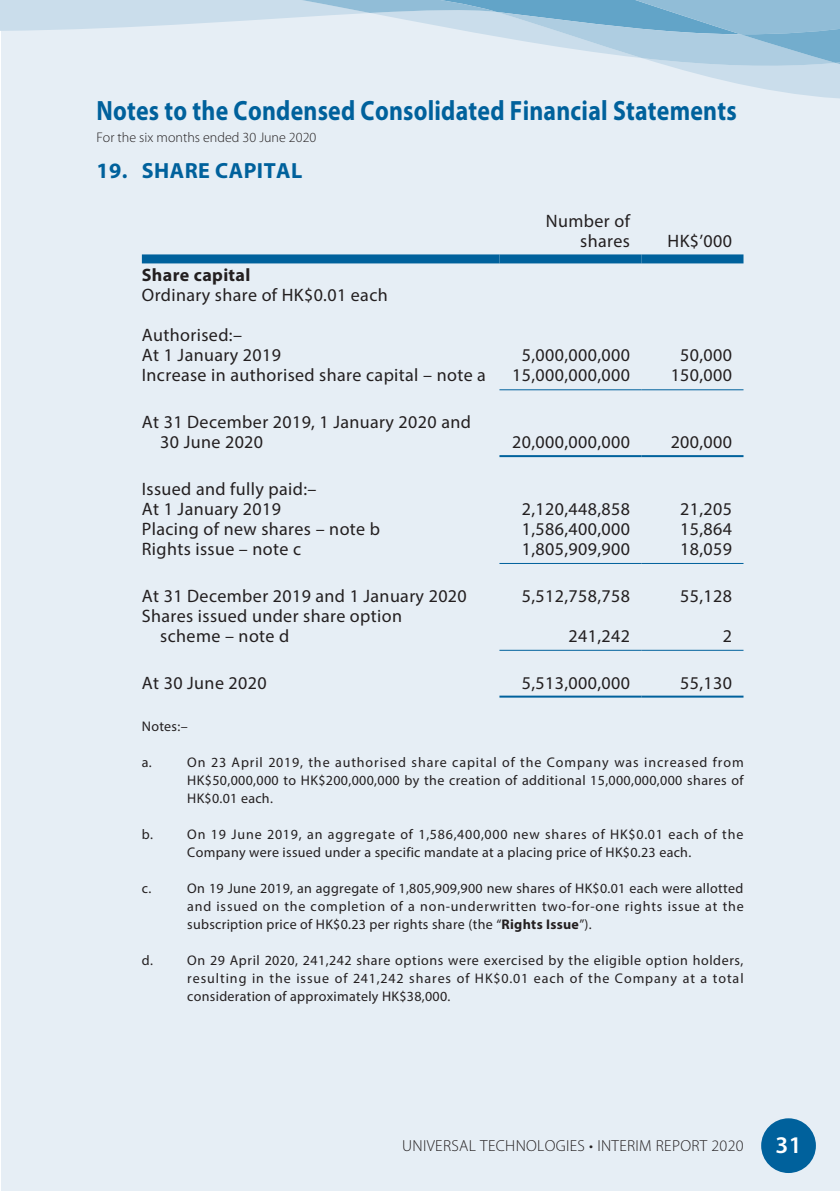
<style>
.page{position:relative;width:840px;height:1191px;background:#fff}
.page>*{position:absolute;margin:0;border:0;box-sizing:border-box;transform-origin:0 0}
.t1{font:700 28px "Myriad Pro";letter-spacing:.01em;color:#00619c;scale:.85 1}
.t2{font:600 24px "Myriad Pro";color:#fff}
.t3{font:700 22px "Myriad Pro";letter-spacing:.02em;color:#00619c}
.t4{font:18px/20px "Myriad Pro";letter-spacing:.02em;color:#231f20}
.t5{font:700 18px "Myriad Pro";letter-spacing:.02em;color:#231f20}
.t6{font:300 16px "Myriad Pro";letter-spacing:.02em;color:#231f20}
.t7{font:14px/18px "Myriad Pro";letter-spacing:.02em;color:#231f20;text-align:justify}
.t8{font:300 14px "Myriad Pro";color:#231f20}
.s1{font-weight:700}
</style>
<div class="page">
<div style="left:1px;top:0;width:838px;height:1191px;background:#e6eef5"></div>
<div style="left:760px;top:1118px;width:55px;height:55px;background:#00619c;border-radius:50%"></div>
<svg style="left:0;top:0;width:839px;height:98px"></svg>
<div style="left:142px;top:254px;width:357px;height:9px;background:#00619c"></div>
<div style="left:499px;top:254px;width:142px;height:9px;background:#00619c"></div>
<div style="left:641px;top:254px;width:102px;height:9px;background:#00619c"></div>
<hr style="left:499px;top:389px;width:142px;height:1px;background:#00619c">
<hr style="left:641px;top:389px;width:102px;height:1px;background:#00619c">
<hr style="left:499px;top:455px;width:142px;height:2px;background:#00619c">
<hr style="left:641px;top:455px;width:102px;height:2px;background:#00619c">
<hr style="left:499px;top:563px;width:142px;height:1px;background:#00619c">
<hr style="left:641px;top:563px;width:102px;height:1px;background:#00619c">
<hr style="left:499px;top:650px;width:142px;height:1px;background:#00619c">
<hr style="left:641px;top:650px;width:102px;height:1px;background:#00619c">
<hr style="left:499px;top:695px;width:142px;height:2px;background:#00619c">
<hr style="left:641px;top:695px;width:102px;height:2px;background:#00619c">
<h1 class="t1" style="left:96px;top:92px;width:754px">Notes to the Condensed Consolidated Financial Statements</h1>
<p class="t8" style="left:96px;top:129px;width:221px">For the six months ended 30 June 2020</p>
<h3 class="t3" style="left:96px;top:157px;width:207px">19. SHARE CAPITAL</h3>
<p class="t5" style="left:142px;top:263px;width:110px">Share capital</p>
<p class="t4" style="left:142px;top:285px;width:247px">Ordinary share of HK$0.01 each</p>
<p class="t4" style="left:142px;top:325px;width:140px">Authorised:–<br>At 1 January 2019</p>
<p class="t4" style="left:545px;top:211px;width:85px;text-align:right">Number of shares</p>
<p class="t4" style="left:667px;top:231px;width:66px">HK$’000</p>
<p class="t4" style="left:521px;top:345px;width:110px">5,000,000,000</p>
<p class="t4" style="left:680px;top:345px;width:53px">50,000</p>
<p class="t4" style="left:142px;top:365px;width:345px">Increase in authorised share capital – note a</p>
<p class="t4" style="left:512px;top:365px;width:119px">15,000,000,000</p>
<p class="t4" style="left:670px;top:365px;width:63px">150,000</p>
<p class="t4" style="left:160px;top:412px;width:312px;text-indent:-18px">At 31 December 2019, 1 January 2020 and<br>30 June 2020</p>
<p class="t4" style="left:512px;top:432px;width:119px">20,000,000,000</p>
<p class="t4" style="left:670px;top:432px;width:63px">200,000</p>
<p class="t4" style="left:142px;top:478px;width:176px">Issued and fully paid:–<br>At 1 January 2019</p>
<p class="t4" style="left:521px;top:498px;width:110px">2,120,448,858</p>
<p class="t4" style="left:680px;top:498px;width:53px">21,205</p>
<p class="t4" style="left:142px;top:518px;width:239px">Placing of new shares – note b</p>
<p class="t4" style="left:521px;top:518px;width:110px">1,586,400,000</p>
<p class="t4" style="left:680px;top:518px;width:53px">15,864</p>
<p class="t4" style="left:142px;top:538px;width:161px">Rights issue – note c</p>
<p class="t4" style="left:521px;top:538px;width:110px">1,805,909,900</p>
<p class="t4" style="left:680px;top:538px;width:53px">18,059</p>
<p class="t4" style="left:142px;top:585px;width:326px">At 31 December 2019 and 1 January 2020</p>
<p class="t4" style="left:521px;top:585px;width:110px">5,512,758,758</p>
<p class="t4" style="left:680px;top:585px;width:53px">55,128</p>
<p class="t4" style="left:160px;top:605px;width:243px;text-indent:-18px">Shares issued under share option scheme – note d</p>
<p class="t4" style="left:568px;top:625px;width:63px">241,242</p>
<p class="t4" style="left:722px;top:625px;width:11px">2</p>
<p class="t4" style="left:142px;top:672px;width:126px">At 30 June 2020</p>
<p class="t4" style="left:521px;top:672px;width:110px">5,513,000,000</p>
<p class="t4" style="left:680px;top:672px;width:53px">55,130</p>
<p class="t7" style="left:142px;top:717px;width:47px">Notes:–</p>
<p class="t7" style="left:142px;top:753px;width:11px">a.</p>
<p class="t7" style="left:187px;top:753px;width:557px">On 23 April 2019, the authorised share capital of the Company was increased from HK$50,000,000 to HK$200,000,000 by the creation of additional 15,000,000,000 shares of HK$0.01 each.</p>
<p class="t7" style="left:142px;top:825px;width:13px">b.</p>
<p class="t7" style="left:187px;top:825px;width:557px">On 19 June 2019, an aggregate of 1,586,400,000 new shares of HK$0.01 each of the<br>Company were issued under a specific mandate at a placing price of HK$0.23 each.</p>
<p class="t7" style="left:142px;top:879px;width:11px">c.</p>
<p class="t7" style="left:187px;top:879px;width:557px">On 19 June 2019, an aggregate of 1,805,909,900 new shares of HK$0.01 each were allotted and issued on the completion of a non-underwritten two-for-one rights issue at the subscription price of HK$0.23 per rights share (the “<span class="s1">Rights Issue</span>”).</p>
<p class="t7" style="left:142px;top:951px;width:13px">d.</p>
<p class="t7" style="left:187px;top:951px;width:557px">On 29 April 2020, 241,242 share options were exercised by the eligible option holders, resulting in the issue of 241,242 shares of HK$0.01 each of the Company at a total consideration of approximately HK$38,000.</p>
<p class="t6" style="left:402px;top:1136px;width:343px">UNIVERSAL TECHNOLOGIES • INTERIM REPORT 2020</p>
<h2 class="t2" style="left:775px;top:1130px;width:27px">31</h2>
</div>
